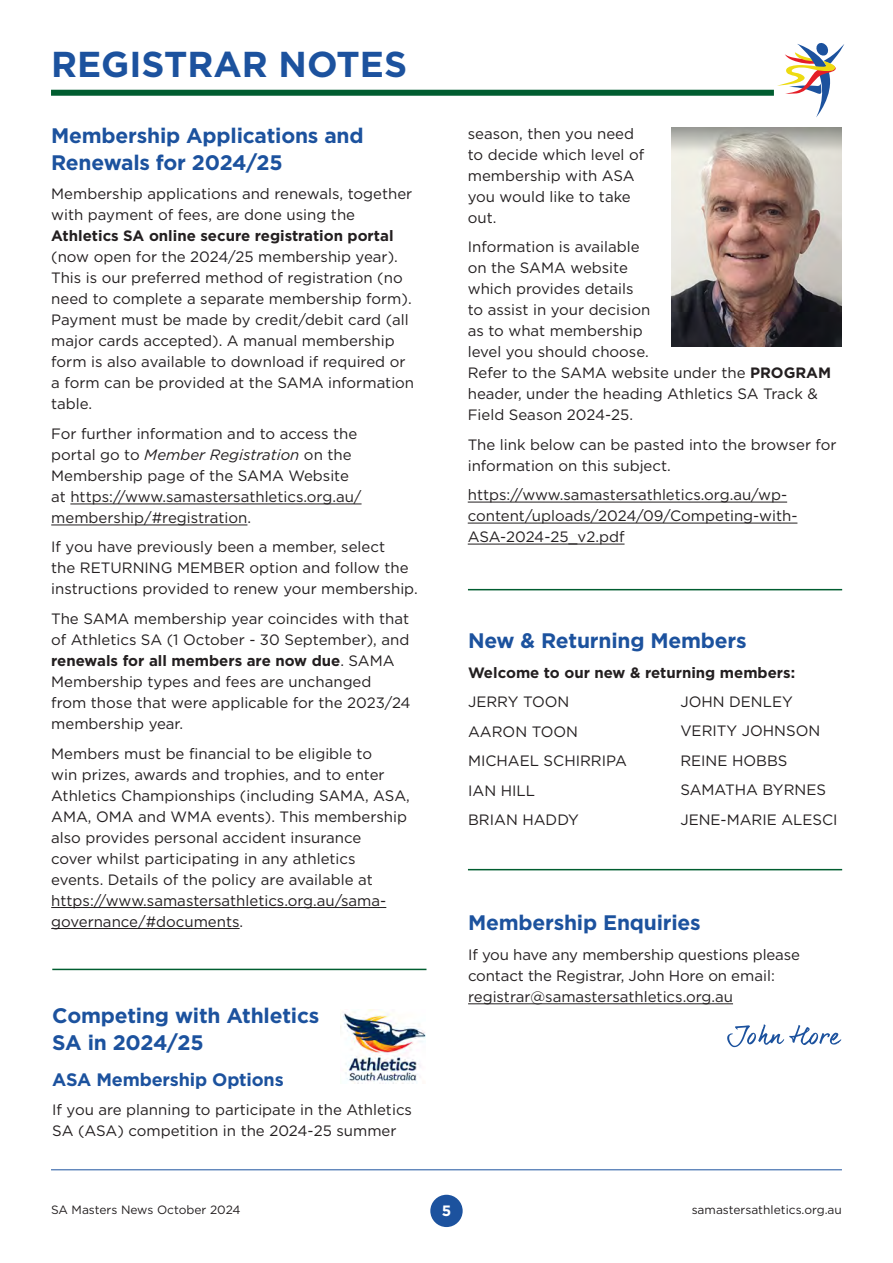
<style>
.page{position:relative;width:893px;height:1263px;background:#fff}
.page>*{position:absolute;margin:0;border:0;box-sizing:border-box;transform-origin:0 0}
.t1{font:700 36px "Gotham";color:#1c529e}
.t2{font:700 21px/27px "Gotham";letter-spacing:-.01em;color:#1c529e}
.t3{font:700 18px "Gotham";letter-spacing:-.01em;color:#1c529e}
.t4{font:15px/21px "Gotham";color:#231f20}
.t5{font:700 15px "Gotham";color:#231f20}
.t6{font:700 15px "Gotham";color:#fff}
.t7{font:12px "Gotham";color:#231f20}
.s1{font-style:italic}
.s2{font-weight:700}
</style>
<div class="page">
<div style="left:430px;top:1195px;width:33px;height:32px;background:#1c529e;border-radius:50%"></div>
<hr style="left:51px;top:1169px;width:791px;height:1px;background:#1c529e">
<div style="left:51px;top:90px;width:723px;height:6px;background:#005d30"></div>
<svg style="left:777px;top:43px;width:67px;height:74px"></svg>
<hr style="left:468px;top:1003px;width:265px;height:1px;background:#231f20">
<img style="left:672px;top:128px;width:170px;height:218px">
<svg style="left:727px;top:1024px;width:114px;height:23px"></svg>
<hr style="left:468px;top:869px;width:374px;height:1px;background:#005d30">
<hr style="left:70px;top:504px;width:292px;height:1px;background:#231f20">
<hr style="left:51px;top:525px;width:196px;height:1px;background:#231f20">
<hr style="left:51px;top:907px;width:335px;height:1px;background:#231f20">
<hr style="left:51px;top:928px;width:189px;height:1px;background:#231f20">
<hr style="left:52px;top:969px;width:374px;height:1px;background:#005d30">
<img style="left:343px;top:1010px;width:83px;height:74px">
<hr style="left:468px;top:502px;width:319px;height:1px;background:#231f20">
<hr style="left:468px;top:523px;width:329px;height:1px;background:#231f20">
<hr style="left:468px;top:544px;width:156px;height:1px;background:#231f20">
<hr style="left:468px;top:589px;width:374px;height:1px;background:#005d30">
<h1 class="t1" style="left:51px;top:44px;width:358px">REGISTRAR NOTES</h1>
<h2 class="t2" style="left:51px;top:121px;width:314px">Membership Applications and<br>Renewals for 2024/25</h2>
<p class="t4" style="left:51px;top:183px;width:363px">Membership applications and renewals, together with payment of fees, are done using the</p>
<p class="t5" style="left:51px;top:227px;width:344px">Athletics SA online secure registration portal</p>
<p class="t4" style="left:51px;top:246px;width:364px">(now open for the 2024/25 membership year).<br>This is our preferred method of registration (no need to complete a separate membership form).<br>Payment must be made by credit/debit card (all major cards accepted). A manual membership form is also available to download if required or a form can be provided at the SAMA information table.</p>
<p class="t4" style="left:51px;top:423px;width:312px">For further information and to access the portal go to <span class="s1">Member Registration</span> on the Membership page of the SAMA Website at https://www.samastersathletics.org.au/ membership/#registration.</p>
<p class="t4" style="left:51px;top:536px;width:368px">If you have previously been a member, select<br>the RETURNING MEMBER option and follow the instructions provided to renew your membership.</p>
<p class="t4" style="left:51px;top:608px;width:361px">The SAMA membership year coincides with that of Athletics SA (1 October - 30 September), and <span class="s2">renewals for all members are now due</span>. SAMA Membership types and fees are unchanged<br>from those that were applicable for the 2023/24 membership year.</p>
<p class="t4" style="left:51px;top:742px;width:360px">Members must be financial to be eligible to<br>win prizes, awards and trophies, and to enter Athletics Championships (including SAMA, ASA, AMA, OMA and WMA events). This membership also provides personal accident insurance<br>cover whilst participating in any athletics events. Details of the policy are available at https://www.samastersathletics.org.au/sama&shy;governance/#documents.</p>
<h2 class="t2" style="left:52px;top:1002px;width:269px">Competing with Athletics<br>SA in 2024/25</h2>
<p class="t3" style="left:52px;top:1069px;width:233px">ASA Membership Options</p>
<p class="t4" style="left:52px;top:1099px;width:361px">If you are planning to participate in the Athletics<br>SA (ASA) competition in the 2024-25 summer</p>
<p class="t4" style="left:468px;top:122px;width:178px">season, then you need to decide which level of membership with ASA you would like to take out.</p>
<p class="t4" style="left:468px;top:236px;width:365px">Information is available<br>on the SAMA website<br>which provides details<br>to assist in your decision<br>as to what membership<br>level you should choose.<br>Refer to the SAMA website under the <span class="s2">PROGRAM </span>header, under the heading Athletics SA Track &amp;<br>Field Season 2024-25.</p>
<p class="t4" style="left:468px;top:433px;width:370px">The link below can be pasted into the browser for information on this subject.</p>
<p class="t4" style="left:468px;top:484px;width:331px">https://www.samastersathletics.org.au/wp&shy;content/uploads/2024/09/Competing-with-<br>ASA-2024-25_v2.pdf</p>
<h2 class="t2" style="left:468px;top:627px;width:280px">New &amp; Returning Members</h2>
<p class="t5" style="left:468px;top:664px;width:329px">Welcome to our new &amp; returning members:</p>
<p class="t4" style="left:468px;top:687px;width:160px;line-height:29.5px">JERRY TOON<br>AARON TOON<br>MICHAEL SCHIRRIPA<br>IAN HILL<br>BRIAN HADDY</p>
<p class="t4" style="left:680px;top:686px;width:159px;line-height:29.5px">JOHN DENLEY<br>VERITY JOHNSON<br>REINE HOBBS<br>SAMATHA BYRNES<br>JENE-MARIE ALESCI</p>
<h2 class="t2" style="left:468px;top:909px;width:234px">Membership Enquiries</h2>
<p class="t4" style="left:468px;top:944px;width:333px">If you have any membership questions please contact the Registrar, John Hore on email: registrar@samastersathletics.org.au</p>
<p class="t7" style="left:51px;top:1203px;width:191px">SA Masters News October 2024</p>
<p class="t6" style="left:442px;top:1202px;width:11px">5</p>
<p class="t7" style="left:692px;top:1203px;width:152px">samastersathletics.org.au</p>
</div>
